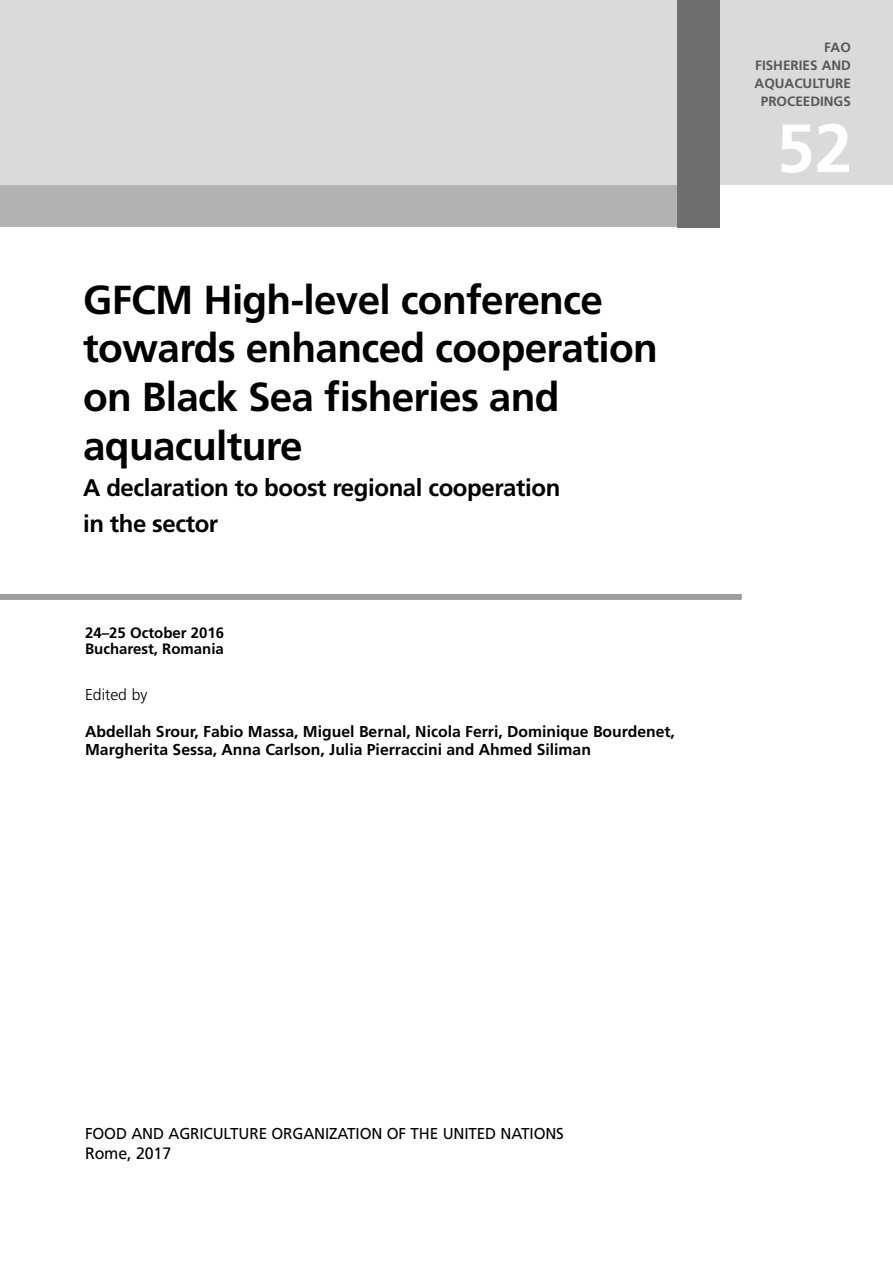
<style>
.page{position:relative;width:893px;height:1263px;background:#fff}
.page>*{position:absolute;margin:0;border:0;box-sizing:border-box;transform-origin:0 0}
.t1{font:700 68.25px "Frutiger LT Std";color:#fff}
.t2{font:700 40.5px/48.6px "Frutiger LT Std";letter-spacing:-.015em;color:#000}
.t3{font:700 24px/36px "Frutiger LT Std";letter-spacing:-.015em;color:#000}
.t4{font:16.5px "Frutiger LT Std";letter-spacing:-.01em;color:#000}
.t5{font:700 15.75px/18px "Frutiger LT Std";color:#000}
.t6{font:15.75px "Frutiger LT Std";letter-spacing:-.01em;color:#000}
.t7{font:300 15.75px "Frutiger LT Std";color:#000}
.t8{font:700 15px/16.5px "Frutiger LT Std";color:#000}
.t9{font:700 13.5px/18px "Frutiger LT Std";color:#575756;text-align:right}
</style>
<div class="page">
<div style="left:0;top:183px;width:677px;height:44px;background:#b3b2b2"></div>
<div style="left:0;top:0;width:893px;height:185px;background:#dadada"></div>
<div style="left:0;top:594px;width:742px;height:6px;background:#9d9d9c"></div>
<div style="left:677px;top:0;width:43px;height:227px;background:#706f6f"></div>
<h2 class="t2" style="left:83px;top:276px;width:576px">GFCM High-level conference towards enhanced cooperation on Black Sea fisheries and aquaculture</h2>
<h3 class="t3" style="left:83px;top:469px;width:479px">A declaration to boost regional cooperation in the sector</h3>
<p class="t8" style="left:85px;top:624px;width:141px">24–25 October 2016<br>Bucharest, Romania</p>
<p class="t7" style="left:85px;top:685px;width:64px">Edited by</p>
<p class="t5" style="left:85px;top:723px;width:591px">Abdellah Srour, Fabio Massa, Miguel Bernal, Nicola Ferri, Dominique Bourdenet,<br>Margherita Sessa, Anna Carlson, Julia Pierraccini and Ahmed Siliman</p>
<p class="t9" style="left:755px;top:39px;width:98px">FAO<br>FISHERIES AND<br>AQUACULTURE<br>PROCEEDINGS</p>
<h1 class="t1" style="left:777px;top:108px;width:77px">52</h1>
<p class="t6" style="left:85px;top:1124px;width:480px">FOOD AND AGRICULTURE ORGANIZATION OF THE UNITED NATIONS</p>
<p class="t4" style="left:85px;top:1143px;width:88px">Rome, 2017</p>
</div>
